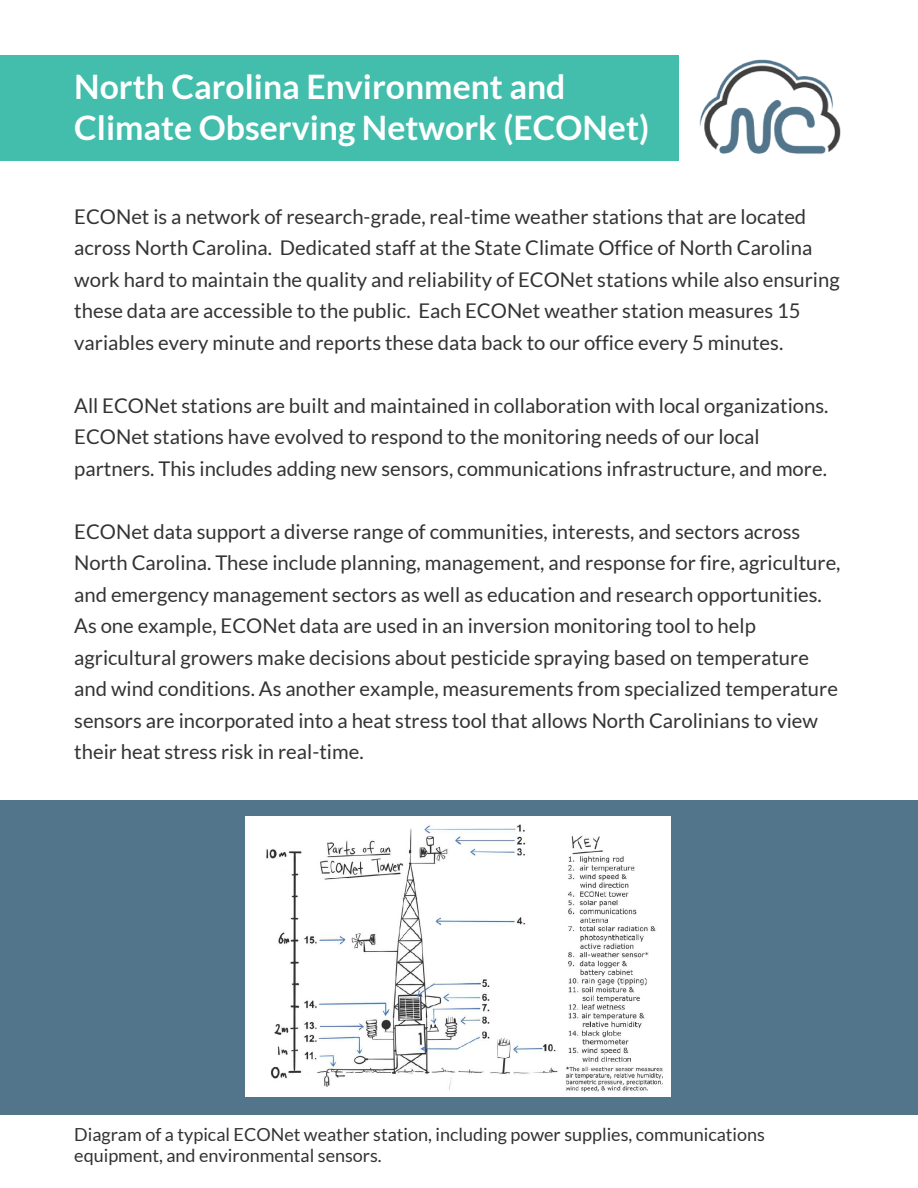
<style>
.page{position:relative;width:918px;height:1188px;background:#fff}
.page>*{position:absolute;margin:0;border:0;box-sizing:border-box;transform-origin:0 0}
.t1{font:700 33.75px/40.5px "Lato";color:#fff}
.t2{font:20.25px/31.5px "Lato";color:#333}
.t3{font:18px/21.3px "Lato";color:#333}
</style>
<div class="page">
<div style="left:0;top:800px;width:918px;height:315px;background:#52758c"></div>
<div style="left:0;top:55px;width:678px;height:106px;background:#43beac"></div>
<img style="left:700px;top:59px;width:141px;height:95px">
<img style="left:245px;top:817px;width:425px;height:280px">
<h1 class="t1" style="left:74px;top:66px;width:576px">North Carolina Environment and<br>Climate Observing Network (ECONet)</h1>
<p class="t2" style="left:74px;top:201px;width:767px">ECONet is a network of research-grade, real-time weather stations that are located across North Carolina. Dedicated staff at the State Climate Office of North Carolina work hard to maintain the quality and reliability of ECONet stations while also ensuring these data are accessible to the public. Each ECONet weather station measures 15 variables every minute and reports these data back to our office every 5 minutes.</p>
<p class="t2" style="left:74px;top:390px;width:756px">All ECONet stations are built and maintained in collaboration with local organizations.<br>ECONet stations have evolved to respond to the monitoring needs of our local partners. This includes adding new sensors, communications infrastructure, and more.</p>
<p class="t2" style="left:74px;top:516px;width:768px">ECONet data support a diverse range of communities, interests, and sectors across North Carolina. These include planning, management, and response for fire, agriculture, and emergency management sectors as well as education and research opportunities.<br>As one example, ECONet data are used in an inversion monitoring tool to help agricultural growers make decisions about pesticide spraying based on temperature and wind conditions. As another example, measurements from specialized temperature sensors are incorporated into a heat stress tool that allows North Carolinians to view their heat stress risk in real-time.</p>
<p class="t3" style="left:74px;top:1123px;width:692px">Diagram of a typical ECONet weather station, including power supplies, communications equipment, and environmental sensors.</p>
</div>
